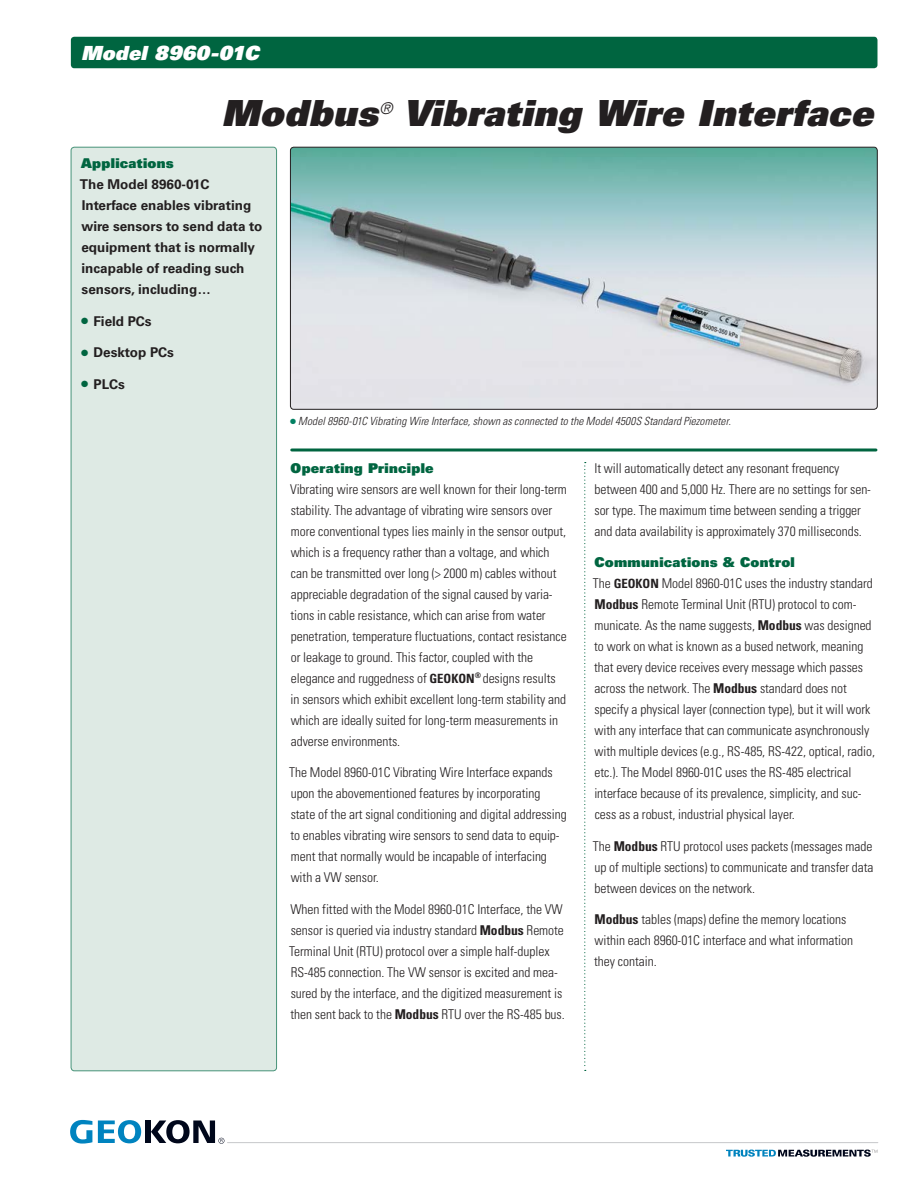
<style>
.page{position:relative;width:918px;height:1188px;background:#fff}
.page>*{position:absolute;margin:0;border:0;box-sizing:border-box;transform-origin:0 0}
.t1{font:italic 900 36px "Univers";letter-spacing:.015em;color:#231f20}
.t2{font:italic 900 19.5px "Univers";letter-spacing:.005em;color:#fff}
.t3{font:300 condensed 13.5px/21px "Univers";color:#231f20}
.t4{font:700 13.5px/21px "Univers";color:#231f20}
.t5{font:900 13.5px "Univers";letter-spacing:.02em;color:#006540}
.t6{font:italic 300 condensed 11.25px "Univers";letter-spacing:.01em;color:#231f20}
.s1{color:#006540}
.s2{font-weight:700;font-size:12.75px}
.s3{font-weight:700}
.s4{font-weight:900;font-stretch:normal;color:#006540}
</style>
<div class="page">
<svg style="left:726px;top:1150px;width:151px;height:7px"></svg>
<hr style="left:227px;top:1142px;width:651px;height:1px;background:#c7c8ca">
<svg style="left:98px;top:1120px;width:43px;height:23px"></svg>
<div style="left:145px;top:1120px;width:6px;height:23px;background:#00071b"></div>
<svg style="left:70px;top:1120px;width:22px;height:24px"></svg>
<svg style="left:151px;top:1120px;width:73px;height:24px"></svg>
<div style="left:71px;top:147px;width:206px;height:924px;background:#deeae4;border-radius:3px"></div>
<div style="left:71px;top:147px;width:206px;height:924px;border:1px solid #479379;border-radius:3px"></div>
<svg style="left:584px;top:462px;width:2px;height:609px"></svg>
<svg style="left:292px;top:448px;width:584px;height:4px;background:#3f8b6f"></svg>
<img style="left:290px;top:147px;width:587px;height:262px">
<div style="left:290px;top:147px;width:588px;height:263px;border:1px solid #231f20;border-radius:3px"></div>
<div style="left:71px;top:37px;width:806px;height:31px;background:#006540;border-radius:3px"></div>
<h2 class="t2" style="left:81px;top:41px;width:179px">Model 8960-01C</h2>
<h1 class="t1" style="left:221px;top:89px;width:653px">Modbus<sup>®</sup> Vibrating Wire Interface</h1>
<p class="t5" style="left:81px;top:154px;width:94px">Applications</p>
<p class="t4" style="left:80px;top:174px;width:184px">The Model 8960-01C<br>Interface enables vibrating wire sensors to send data to equipment that is normally incapable of reading such sensors, including…</p>
<p class="t4" style="left:81px;top:310px;width:72px"><span class="s1">●</span> Field PCs</p>
<p class="t4" style="left:81px;top:342px;width:94px"><span class="s1">●</span> Desktop PCs</p>
<p class="t4" style="left:81px;top:373px;width:45px"><span class="s1">●</span> PLCs</p>
<p class="t6" style="left:298px;top:415px;width:434px">Model 8960-01C Vibrating Wire Interface, shown as connected to the Model 4500S Standard Piezometer.</p>
<p class="t5" style="left:291px;top:459px;width:145px">Operating Principle</p>
<p class="t3" style="left:290px;top:478px;width:278px">Vibrating wire sensors are well known for their long-term stability. The advantage of vibrating wire sensors over more conventional types lies mainly in the sensor output, which is a frequency rather than a voltage, and which can be transmitted over long (&gt; 2000 m) cables without appreciable degradation of the signal caused by varia&shy;tions in cable resistance, which can arise from water penetration, temperature fluctuations, contact resistance or leakage to ground. This factor, coupled with the elegance and ruggedness of <span class="s2">GEOKON</span><sup>®</sup> designs results in sensors which exhibit excellent long-term stability and which are ideally suited for long-term measurements in adverse environments.</p>
<p class="t3" style="left:289px;top:762px;width:279px">The Model 8960-01C Vibrating Wire Interface expands upon the abovementioned features by incorporating state of the art signal conditioning and digital addressing to enables vibrating wire sensors to send data to equip&shy;ment that normally would be incapable of interfacing with a VW sensor.</p>
<p class="t3" style="left:289px;top:898px;width:277px">When fitted with the Model 8960-01C Interface, the VW sensor is queried via industry standard <span class="s3">Modbus</span> Remote Terminal Unit (RTU) protocol over a simple half-duplex RS-485 connection. The VW sensor is excited and mea&shy;sured by the interface, and the digitized measurement is then sent back to the <span class="s3">Modbus</span> RTU over the RS-485 bus.</p>
<p class="t3" style="left:594px;top:457px;width:278px">It will automatically detect any resonant frequency between 400 and 5,000 Hz. There are no settings for sen&shy;sor type. The maximum time between sending a trigger and data availability is approximately 370 milliseconds.</p>
<p class="t3" style="left:593px;top:552px;width:284px"><span class="s4">Communications &amp; Control<br></span>The <span class="s2">GEOKON</span> Model 8960-01C uses the industry standard <span class="s3">Modbus</span> Remote Terminal Unit (RTU) protocol to com&shy;municate. As the name suggests, <span class="s3">Modbus</span> was designed to work on what is known as a bused network, meaning that every device receives every message which passes across the network. The <span class="s3">Modbus</span> standard does not specify a physical layer (connection type), but it will work with any interface that can communicate asynchronously with multiple devices (e.g., RS-485, RS-422, optical, radio, etc.). The Model 8960-01C uses the RS-485 electrical interface because of its prevalence, simplicity, and suc&shy;cess as a robust, industrial physical layer.</p>
<p class="t3" style="left:593px;top:835px;width:282px;text-align:justify">The <span class="s3">Modbus</span> RTU protocol uses packets (messages made up of multiple sections) to communicate and transfer data between devices on the network.</p>
<p class="t3" style="left:594px;top:909px;width:260px"><span class="s3">Modbus</span> tables (maps) define the memory locations within each 8960-01C interface and what information they contain.</p>
</div>
